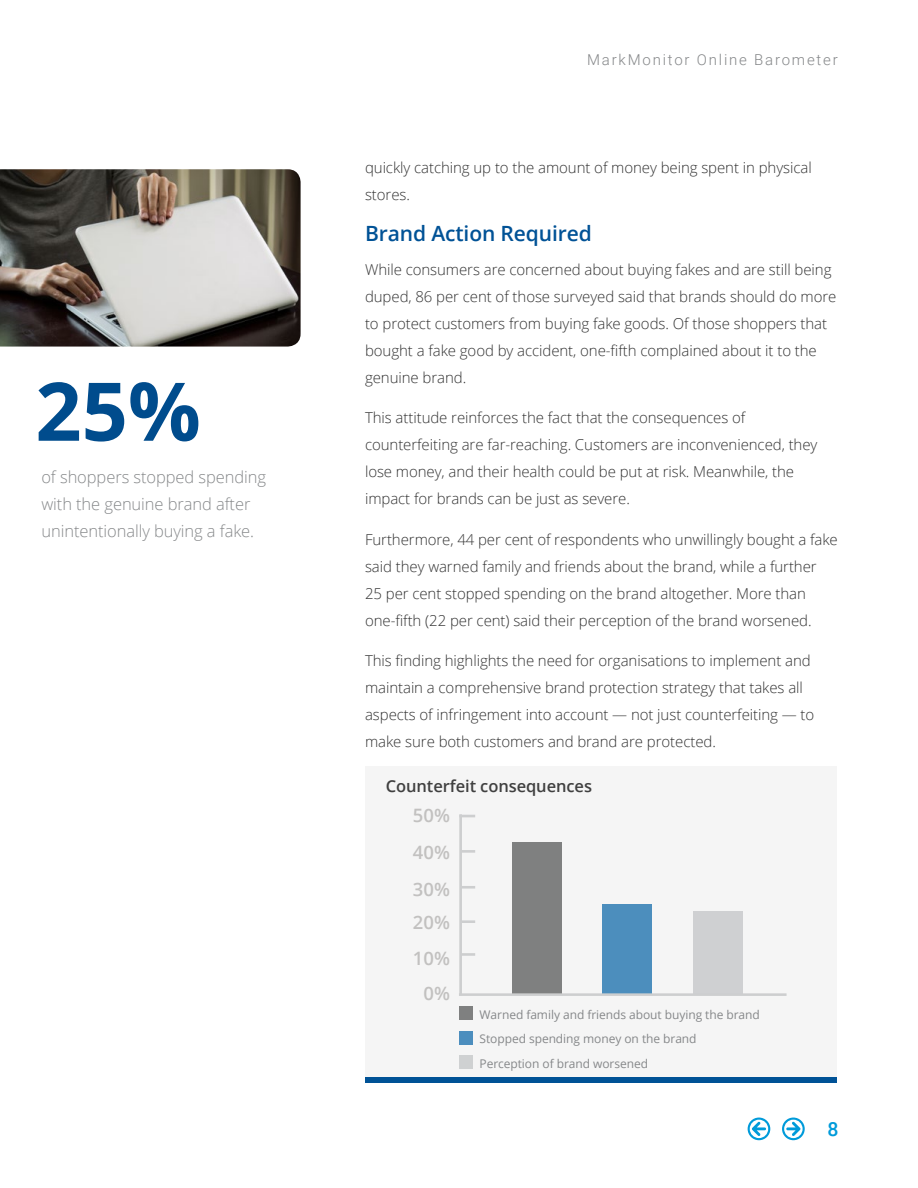
<style>
.page{position:relative;width:918px;height:1188px;background:#fff}
.page>*{position:absolute;margin:0;border:0;box-sizing:border-box;transform-origin:0 0}
.t1{font:700 81px "Open Sans";color:#004c8d}
.t2{font:600 21px "Open Sans";letter-spacing:-.005em;color:#005296}
.t3{font:500 19.5px "Roboto";color:#009bda}
.t4{font:600 18.45px/37px "Open Sans";color:#c2c1c0;text-align:justify}
.t5{font:300 16.5px/27px "Open Sans";letter-spacing:-.005em;color:#86888a}
.t6{font:600 16.5px "Open Sans";letter-spacing:-.005em;color:#404040}
.t7{font:300 15px/27px "Open Sans";letter-spacing:-.005em;color:#333}
.t8{font:300 15px "Roboto";letter-spacing:.12em;color:#86888a}
.t9{font:12px "Open Sans";letter-spacing:-.005em;color:#86888a}
</style>
<div class="page">
<svg style="left:782px;top:1118px;width:23px;height:22px"></svg>
<svg style="left:748px;top:1118px;width:22px;height:22px"></svg>
<img style="left:0;top:169px;width:301px;height:178px">
<div style="left:365px;top:766px;width:472px;height:315px;background:#f5f5f5"></div>
<div style="left:365px;top:1078px;width:472px;height:5px;background:#005296"></div>
<div style="left:459px;top:1031px;width:13px;height:13px;background:#4c8ebe"></div>
<div style="left:459px;top:1007px;width:13px;height:13px;background:#7f8080"></div>
<div style="left:459px;top:1055px;width:13px;height:14px;background:#cfd1d2"></div>
<div style="left:512px;top:842px;width:50px;height:151px;background:#7f8080"></div>
<div style="left:603px;top:905px;width:49px;height:90px;background:#4c8ebd"></div>
<div style="left:693px;top:911px;width:49px;height:84px;background:#cfd0d2"></div>
<svg style="left:462px;top:815px;width:13px;height:2px"></svg>
<hr style="left:460px;top:850px;width:15px;height:3px;background:#cdcecf">
<hr style="left:460px;top:886px;width:15px;height:3px;background:#cdcecf">
<hr style="left:460px;top:920px;width:15px;height:3px;background:#cdcecf">
<hr style="left:460px;top:953px;width:15px;height:3px;background:#cdcecf">
<hr style="left:459px;top:814px;width:3px;height:181px;background:#cdcecf">
<hr style="left:459px;top:993px;width:328px;height:3px;background:#cdcecf">
<h1 class="t1" style="left:35px;top:354px;width:167px">25%</h1>
<p class="t5" style="left:41px;top:463px;width:226px">of shoppers stopped spending with the genuine brand after unintentionally buying a fake.</p>
<p class="t8" style="left:587px;top:49px;width:252px">MarkMonitor Online Barometer</p>
<p class="t7" style="left:365px;top:154px;width:448px">quickly catching up to the amount of money being spent in physical stores.</p>
<h2 class="t2" style="left:365px;top:219px;width:228px">Brand Action Required</h2>
<p class="t7" style="left:365px;top:255px;width:473px">While consumers are concerned about buying fakes and are still being duped, 86 per cent of those surveyed said that brands should do more to protect customers from buying fake goods. Of those shoppers that bought a fake good by accident, one-fifth complained about it to the genuine brand.</p>
<p class="t7" style="left:365px;top:404px;width:454px">This attitude reinforces the fact that the consequences of counterfeiting are far-reaching. Customers are inconvenienced, they lose money, and their health could be put at risk. Meanwhile, the impact for brands can be just as severe.</p>
<p class="t7" style="left:365px;top:525px;width:474px">Furthermore, 44 per cent of respondents who unwillingly bought a fake said they warned family and friends about the brand, while a further<br>25 per cent stopped spending on the brand altogether. More than one-fifth (22 per cent) said their perception of the brand worsened.</p>
<p class="t7" style="left:365px;top:647px;width:451px">This finding highlights the need for organisations to implement and maintain a comprehensive brand protection strategy that takes all aspects of infringement into account — not just counterfeiting — to make sure both customers and brand are protected.</p>
<p class="t6" style="left:386px;top:775px;width:208px">Counterfeit consequences</p>
<p class="t4" style="left:413px;top:796px;width:39px">50% 40% 30%</p>
<p class="t4" style="left:413px;top:905px;width:39px;line-height:35.4px;text-align:center">20%<br>10%<br>0%</p>
<p class="t9" style="left:480px;top:1006px;width:282px">Warned family and friends about buying the brand</p>
<p class="t9" style="left:480px;top:1055px;width:170px">Perception of brand worsened</p>
<p class="t9" style="left:480px;top:1031px;width:219px">Stopped spending money on the brand</p>
<h3 class="t3" style="left:827px;top:1115px;width:13px">8</h3>
</div>
